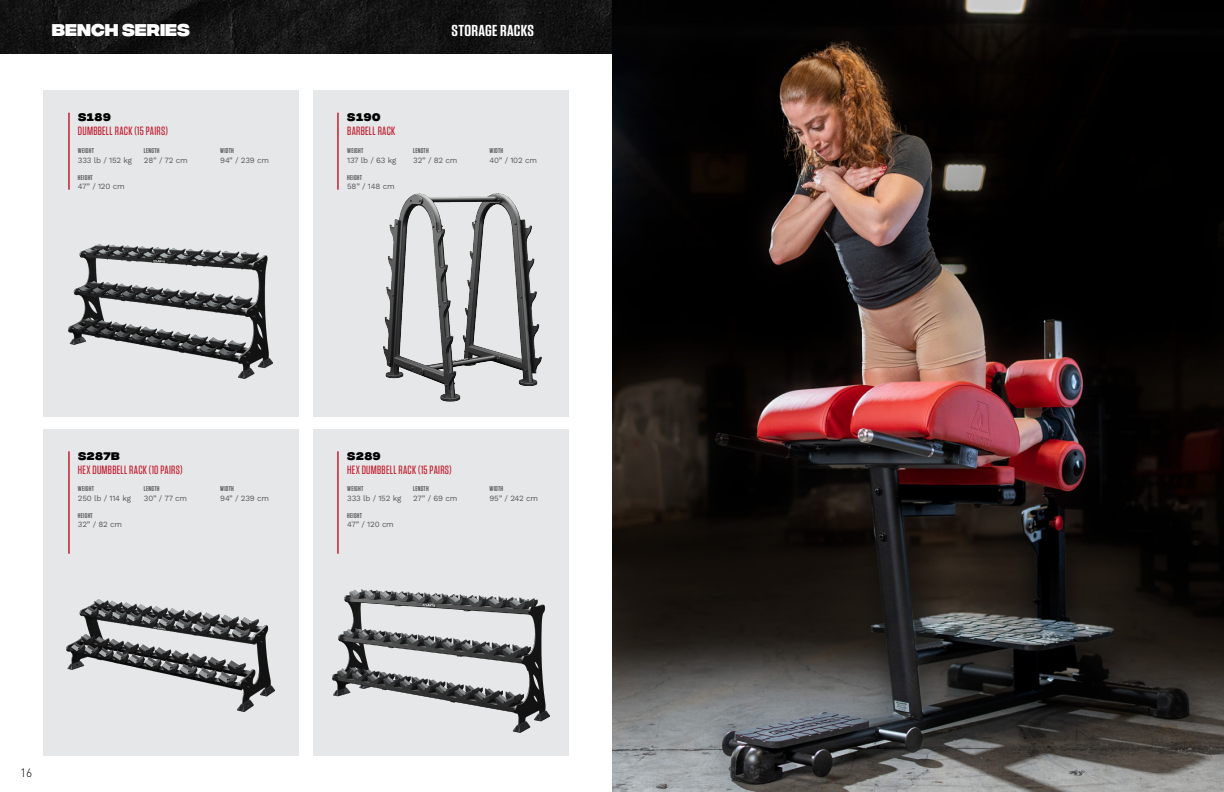
<style>
.page{position:relative;width:1224px;height:792px;background:#fff}
.page>*{position:absolute;margin:0;border:0;box-sizing:border-box;transform-origin:0 0}
.t1{font:800 17px "Integral CF";color:#fff}
.t2{font:600 15.8px "Tungsten";letter-spacing:.01em;color:#fff;scale:1.14 1}
.t3{font:500 12px "Tungsten";letter-spacing:.02em;color:#c22032}
.t4{font:300 12px "DIN Pro";color:#000}
.t5{font:800 11px "Integral CF";letter-spacing:.05em;color:#000}
.t6{font:8px "Work Sans";letter-spacing:-.025em;color:#58595b}
.t7{font:600 7px "Tungsten";letter-spacing:.04em;color:#58595b}
</style>
<div class="page">
<img style="left:0;top:0;width:612px;height:54px">
<div style="left:313px;top:429px;width:256px;height:327px;background:#e6e7e8"></div>
<div style="left:43px;top:429px;width:256px;height:327px;background:#e6e7e8"></div>
<div style="left:313px;top:90px;width:256px;height:326px;background:#e6e7e8"></div>
<div style="left:43px;top:90px;width:256px;height:326px;background:#e6e7e8"></div>
<hr style="left:68px;top:113px;width:2px;height:77px;background:#c22032">
<hr style="left:68px;top:451px;width:2px;height:103px;background:#c22032">
<hr style="left:337px;top:113px;width:2px;height:77px;background:#c22032">
<hr style="left:337px;top:451px;width:2px;height:103px;background:#c22032">
<img style="left:68px;top:244px;width:205px;height:134px">
<img style="left:383px;top:193px;width:158px;height:209px">
<img style="left:66px;top:600px;width:208px;height:112px">
<img style="left:332px;top:590px;width:217px;height:142px">
<img style="left:612px;top:0;width:612px;height:792px">
<h1 class="t1" style="left:52px;top:20px;width:139px">BENCH SERIES</h1>
<h2 class="t2" style="left:452px;top:22px;width:74px">STORAGE RACKS</h2>
<h3 class="t5" style="left:78px;top:111px;width:34px">S189</h3>
<h3 class="t3" style="left:78px;top:125px;width:91px">DUMBBELL RACK (15 PAIRS)</h3>
<h3 class="t5" style="left:347px;top:111px;width:35px">S190</h3>
<h3 class="t3" style="left:347px;top:125px;width:50px">BARBELL RACK</h3>
<p class="t7" style="left:78px;top:147px;width:18px">WEIGHT</p>
<p class="t6" style="left:78px;top:154px;width:56px">333 lb / 152 kg</p>
<p class="t7" style="left:144px;top:147px;width:17px">LENGTH</p>
<p class="t6" style="left:144px;top:154px;width:45px">28” / 72 cm</p>
<p class="t7" style="left:220px;top:147px;width:15px">WIDTH</p>
<p class="t6" style="left:220px;top:154px;width:50px">94” / 239 cm</p>
<p class="t7" style="left:347px;top:147px;width:18px">WEIGHT</p>
<p class="t6" style="left:347px;top:154px;width:51px">137 lb / 63 kg</p>
<p class="t7" style="left:413px;top:147px;width:17px">LENGTH</p>
<p class="t6" style="left:413px;top:154px;width:46px">32” / 82 cm</p>
<p class="t7" style="left:490px;top:147px;width:15px">WIDTH</p>
<p class="t6" style="left:490px;top:154px;width:49px">40” / 102 cm</p>
<p class="t7" style="left:78px;top:174px;width:16px">HEIGHT</p>
<p class="t6" style="left:78px;top:181px;width:48px">47” / 120 cm</p>
<p class="t7" style="left:347px;top:174px;width:16px">HEIGHT</p>
<p class="t6" style="left:347px;top:181px;width:49px">58” / 148 cm</p>
<h3 class="t5" style="left:78px;top:449px;width:43px">S287B</h3>
<h3 class="t3" style="left:78px;top:463px;width:106px">HEX DUMBBELL RACK (10 PAIRS)</h3>
<h3 class="t5" style="left:347px;top:449px;width:35px">S289</h3>
<h3 class="t3" style="left:347px;top:463px;width:106px">HEX DUMBBELL RACK (15 PAIRS)</h3>
<p class="t7" style="left:78px;top:485px;width:18px">WEIGHT</p>
<p class="t6" style="left:78px;top:492px;width:55px">250 lb / 114 kg</p>
<p class="t7" style="left:144px;top:485px;width:17px">LENGTH</p>
<p class="t6" style="left:144px;top:492px;width:45px">30” / 77 cm</p>
<p class="t7" style="left:220px;top:485px;width:15px">WIDTH</p>
<p class="t6" style="left:220px;top:492px;width:50px">94” / 239 cm</p>
<p class="t7" style="left:347px;top:485px;width:18px">WEIGHT</p>
<p class="t6" style="left:347px;top:492px;width:56px">333 lb / 152 kg</p>
<p class="t7" style="left:413px;top:485px;width:17px">LENGTH</p>
<p class="t6" style="left:413px;top:492px;width:46px">27” / 69 cm</p>
<p class="t7" style="left:490px;top:485px;width:15px">WIDTH</p>
<p class="t6" style="left:490px;top:492px;width:50px">95” / 242 cm</p>
<p class="t7" style="left:78px;top:512px;width:16px">HEIGHT</p>
<p class="t6" style="left:78px;top:519px;width:46px">32” / 82 cm</p>
<p class="t7" style="left:347px;top:512px;width:16px">HEIGHT</p>
<p class="t6" style="left:347px;top:519px;width:48px">47” / 120 cm</p>
<h3 class="t4" style="left:20px;top:763px;width:13px">16</h3>
</div>
